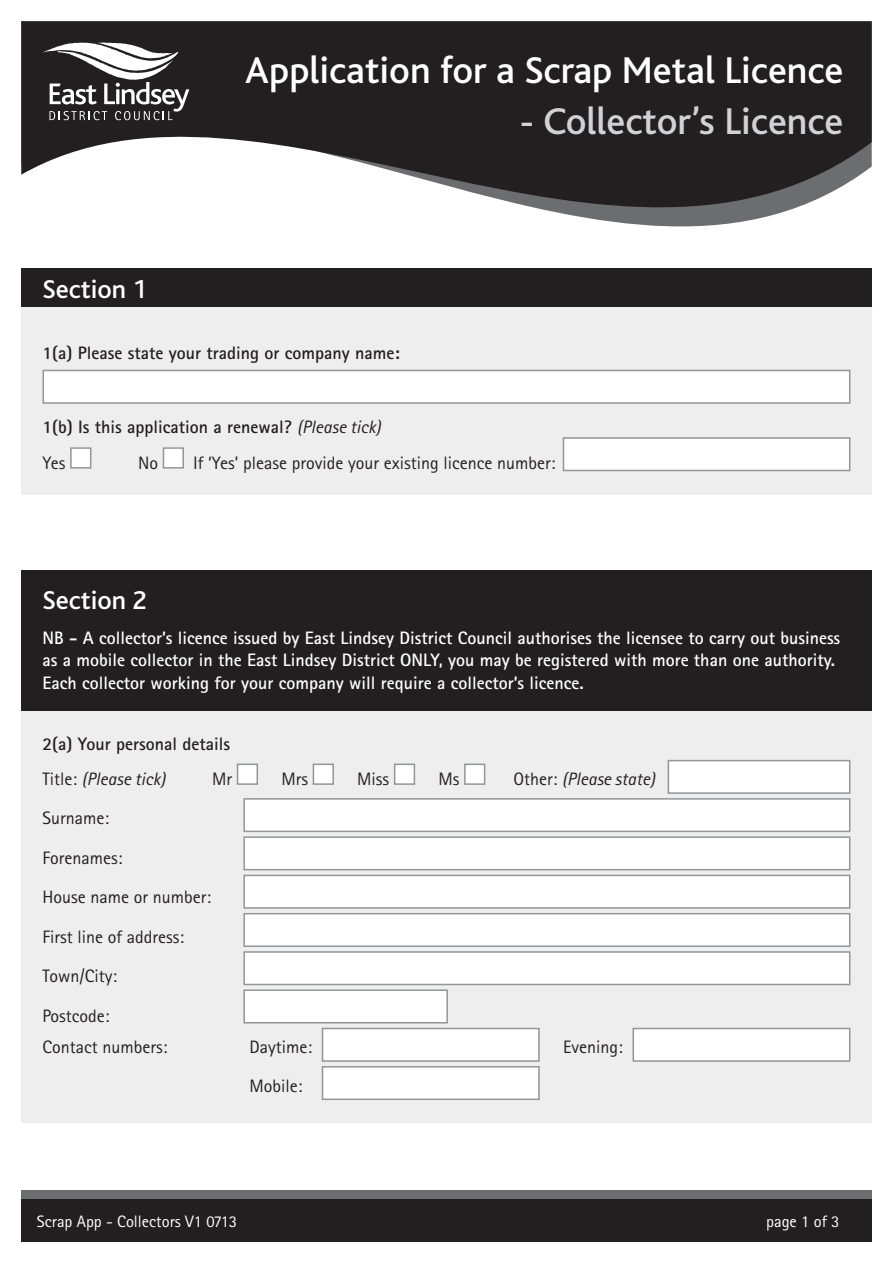
<style>
.page{position:relative;width:893px;height:1263px;background:#fff}
.page>*{position:absolute;margin:0;border:0;box-sizing:border-box;transform-origin:0 0}
.t1{font:500 39px "Bliss";color:#fff}
.t2{font:500 39px "Bliss";color:#d1d2d4}
.t3{font:500 27px "Bliss";color:#fff}
.t4{font:700 18px/22.5px "Rotis Sans Serif";color:#fff}
.t5{font:18px/39.5px "Rotis Sans Serif";color:#231f20}
.t6{font:700 18px/35.2px "Rotis Sans Serif";color:#231f20}
.t7{font:italic 18px "Rotis Sans Serif";color:#231f20}
.t8{font:16.5px "Rotis Sans Serif";color:#fff}
.s1{font-weight:400;font-style:italic}
.s2{font-weight:400}
.s3{font-style:normal}
</style>
<div class="page">
<div style="left:21px;top:570px;width:851px;height:553px;background:#eeeeef"></div>
<div style="left:21px;top:570px;width:851px;height:141px;background:#231f20"></div>
<div style="left:21px;top:277px;width:851px;height:218px;background:#eeeeef"></div>
<svg style="left:21px;top:21px;width:851px;height:286px;fill:#231f20"></svg>
<div style="left:21px;top:1191px;width:851px;height:51px;background:#6c6d70"></div>
<div style="left:21px;top:1199px;width:851px;height:43px;background:#231f20"></div>
<svg style="left:43px;top:42px;width:146px;height:78px"></svg>
<div style="left:21px;top:268px;width:851px;height:38px;background:#231f20"></div>
<div style="left:70px;top:447px;width:21px;height:22px;background:#fff;border:2px solid #939598"></div>
<div style="left:163px;top:447px;width:21px;height:22px;background:#fff;border:2px solid #939598"></div>
<div style="left:237px;top:763px;width:21px;height:22px;background:#fff;border:2px solid #939598"></div>
<div style="left:313px;top:763px;width:21px;height:22px;background:#fff;border:2px solid #939598"></div>
<div style="left:394px;top:763px;width:21px;height:22px;background:#fff;border:2px solid #939598"></div>
<div style="left:464px;top:763px;width:21px;height:22px;background:#fff;border:2px solid #939598"></div>
<div style="left:43px;top:370px;width:807px;height:34px;background:#fff;border:2px solid #939598"></div>
<div style="left:563px;top:437px;width:287px;height:34px;background:#fff;border:2px solid #939598"></div>
<div style="left:668px;top:760px;width:182px;height:34px;background:#fff;border:2px solid #939598"></div>
<div style="left:243px;top:798px;width:607px;height:34px;background:#fff;border:2px solid #939598"></div>
<div style="left:243px;top:836px;width:607px;height:34px;background:#fff;border:2px solid #939598"></div>
<div style="left:243px;top:875px;width:607px;height:34px;background:#fff;border:2px solid #939598"></div>
<div style="left:243px;top:913px;width:607px;height:34px;background:#fff;border:2px solid #939598"></div>
<div style="left:243px;top:951px;width:607px;height:34px;background:#fff;border:2px solid #939598"></div>
<div style="left:243px;top:989px;width:205px;height:34px;background:#fff;border:2px solid #939598"></div>
<div style="left:322px;top:1028px;width:218px;height:34px;background:#fff;border:2px solid #939598"></div>
<div style="left:632px;top:1028px;width:218px;height:34px;background:#fff;border:2px solid #939598"></div>
<div style="left:322px;top:1066px;width:218px;height:34px;background:#fff;border:2px solid #939598"></div>
<h2 class="t3" style="left:43px;top:275px;width:106px">Section 1</h2>
<h1 class="t1" style="left:245px;top:50px;width:600px">Application for a Scrap Metal Licence</h1>
<h1 class="t2" style="left:520px;top:101px;width:325px">- Collector’s Licence</h1>
<p class="t6" style="left:43px;top:334px;width:359px">1(a) Please state your trading or company name:</p>
<p class="t6" style="left:43px;top:409px;width:340px">1(b) Is this application a renewal? <span class="s1">(Please tick)<br></span><span class="s2">Yes</span></p>
<p class="t5" style="left:138px;top:443px;width:21px">No</p>
<p class="t5" style="left:193px;top:443px;width:364px">If ‘Yes’ please provide your existing licence number:</p>
<h2 class="t3" style="left:43px;top:586px;width:106px">Section 2</h2>
<p class="t4" style="left:43px;top:626px;width:799px">NB - A collector’s licence issued by East Lindsey District Council authorises the licensee to carry out business as a mobile collector in the East Lindsey District ONLY, you may be registered with more than one authority.<br>Each collector working for your company will require a collector’s licence.</p>
<p class="t6" style="left:43px;top:725px;width:189px">2(a) Your personal details<br><span class="s2">Title:</span> <span class="s1">(Please tick)</span></p>
<p class="t5" style="left:212px;top:759px;width:21px">Mr</p>
<p class="t5" style="left:281px;top:759px;width:28px">Mrs</p>
<p class="t5" style="left:357px;top:759px;width:33px">Miss</p>
<p class="t5" style="left:438px;top:759px;width:22px">Ms</p>
<p class="t7" style="left:513px;top:768px;width:143px"><span class="s3">Other:</span> (Please state)</p>
<p class="t5" style="left:43px;top:798px;width:170px">Surname:<br>Forenames:<br>House name or number:<br>First line of address:<br>Town/City:<br>Postcode:</p>
<p class="t5" style="left:43px;top:1027px;width:126px">Contact numbers:</p>
<p class="t5" style="left:250px;top:1027px;width:64px">Daytime:</p>
<p class="t5" style="left:563px;top:1027px;width:61px">Evening:</p>
<p class="t5" style="left:250px;top:1066px;width:54px">Mobile:</p>
<p class="t8" style="left:37px;top:1212px;width:202px">Scrap App - Collectors V1 0713</p>
<p class="t8" style="left:766px;top:1212px;width:75px">page 1 of 3</p>
</div>
